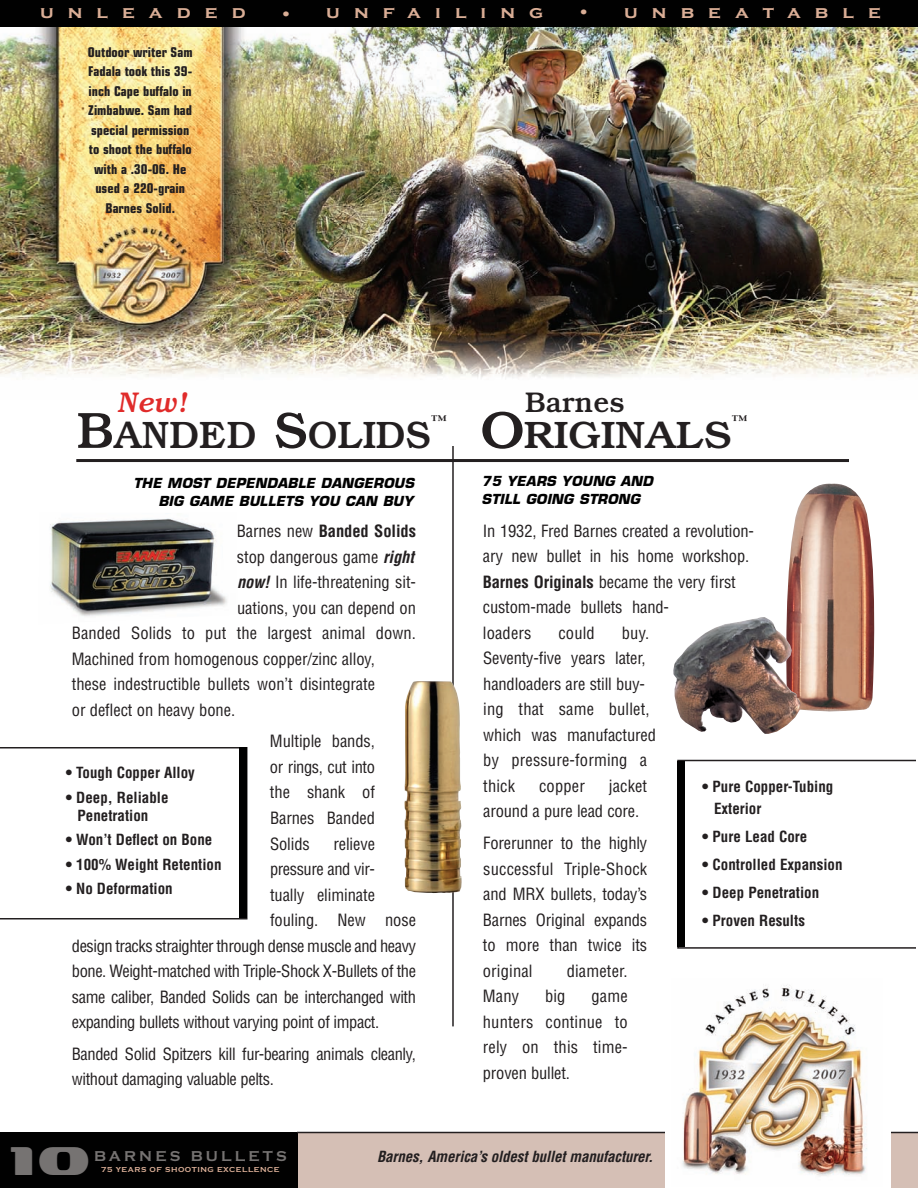
<style>
.page{position:relative;width:918px;height:1188px;background:#fff}
.page>*{position:absolute;margin:0;border:0;box-sizing:border-box;transform-origin:0 0}
.t1{font:40.65px "Sofachrome";color:#767372}
.t2{font:500 38.25px "Bookman";color:#231f20}
.t3{font:500 38.25px "Bookman";color:#231f20;scale:1.1 1}
.t4{font:500 28.5px "Bookman";color:#231f20}
.t5{font:italic 500 28.5px "Bookman";color:#e02b2a}
.t6{font:700 18px "Copperplate Gothic";letter-spacing:.715em;color:#daae96;scale:1.1 1}
.t7{font:condensed 16.5px/25.5px "Helvetica";letter-spacing:-.01em;color:#231f20}
.t8{font:700 condensed 16.5px "Helvetica";letter-spacing:-.005em;color:#231f20}
.t9{font:condensed 16.5px "Helvetica";letter-spacing:.01em;color:#231f20}
.t10{font:700 condensed 15px/22.5px "Helvetica";color:#231f20}
.t11{font:italic 700 condensed 15px "Helvetica";letter-spacing:-.01em;color:#231f20}
.t12{font:700 14.85px "Copperplate Gothic";letter-spacing:.215em;color:#767372}
.t13{font:500 14.25px "Bookman";color:#231f20;scale:1.1 1}
.t14{font:700 condensed 13.5px/19.5px "Eurostile";color:#231f20;text-align:center}
.t15{font:italic 700 13.5px/18px "Eurostile";letter-spacing:.015em;color:#010101}
.t16{font:700 7.5px "Copperplate Gothic";letter-spacing:.07em;color:#daae96}
.s1{font-size:51px}
.s2{font-weight:400}
.s3{font-weight:700;font-style:italic}
.s4{font-size:52.5px}
.s5{font-weight:700}
</style>
<div class="page">
<hr style="left:452px;top:421px;width:2px;height:605px;background:#231f20">
<div style="left:0;top:0;width:918px;height:446px;background:#fff"></div>
<img style="left:0;top:27px;width:918px;height:351px">
<div style="left:297px;top:1133px;width:621px;height:55px;background:#d5bfb5"></div>
<div style="left:0;top:0;width:918px;height:27px;background:#010101"></div>
<div style="left:0;top:1132px;width:298px;height:56px;background:#010101"></div>
<hr style="left:76px;top:459px;width:773px;height:3px;background:#231f20">
<div style="left:677px;top:760px;width:241px;height:189px;border:2px solid #231f20"></div>
<svg style="left:0;top:747px;width:248px;height:173px"></svg>
<div style="left:239px;top:748px;width:8px;height:170px;background:#010101"></div>
<div style="left:677px;top:761px;width:8px;height:186px;background:#010101"></div>
<img style="left:404px;top:681px;width:58px;height:213px">
<img style="left:786px;top:483px;width:89px;height:228px">
<img style="left:673px;top:617px;width:128px;height:117px">
<hr style="left:916px;top:716px;width:2px;height:393px;background:#fff">
<hr style="left:297px;top:1132px;width:621px;height:1px;background:#231f20">
<img style="left:50px;top:518px;width:177px;height:99px">
<div style="left:665px;top:977px;width:226px;height:211px;background:#fff"></div>
<img style="left:682px;top:985px;width:185px;height:191px">
<p class="t6" style="left:40px;top:2px;width:188px">unleaded</p>
<p class="t6" style="left:279px;top:2px;width:242px">• unfailing</p>
<p class="t6" style="left:577px;top:2px;width:277px">• unbeatable</p>
<p class="t14" style="left:88px;top:43px;width:106px">Outdoor writer Sam<br>Fadala took this 39- inch Cape buffalo in<br>Zimbabwe. Sam had special permission to shoot the buffalo with a .30-06. He used a 220-grain<br>Barnes Solid.</p>
<h3 class="t5" style="left:118px;top:393px;width:71px">New!</h3>
<h2 class="t2" style="left:77px;top:422px;width:355px"><span class="s1">B</span>ANDED <span class="s1">S</span>OLIDS</h2>
<p class="t13" style="left:431px;top:415px;width:16px">™</p>
<p class="t15" style="left:133px;top:475px;width:282px;text-align:right">THE MOST DEPENDABLE DANGEROUS<br>BIG GAME BULLETS YOU CAN BUY</p>
<p class="t8" style="left:237px;top:522px;width:181px"><span class="s2">Barnes new</span> Banded Solids</p>
<p class="t7" style="left:237px;top:544px;width:179px">stop dangerous game <span class="s3">right</span></p>
<p class="t7" style="left:237px;top:570px;width:180px"><span class="s3">now!</span> In life-threatening sit-</p>
<p class="t7" style="left:237px;top:595px;width:180px">uations, you can depend on</p>
<p class="t7" style="left:72px;top:621px;width:346px">Banded Solids to put the largest animal down.</p>
<p class="t7" style="left:72px;top:646px;width:305px">Machined from homogenous copper/zinc alloy,</p>
<p class="t7" style="left:72px;top:672px;width:305px">these indestructible bullets won’t disintegrate</p>
<p class="t7" style="left:72px;top:697px;width:165px">or deflect on heavy bone.</p>
<p class="t7" style="left:270px;top:729px;width:107px;text-align:justify">Multiple bands, or rings, cut into the shank of Barnes Banded Solids</p>
<p class="t10" style="left:66px;top:762px;width:131px">• Tough Copper Alloy</p>
<p class="t10" style="left:66px;top:788px;width:104px;line-height:18.8px;text-align:center">• Deep, Reliable<br>Penetration</p>
<p class="t10" style="left:66px;top:829px;width:148px">• Won’t Deflect on Bone</p>
<p class="t10" style="left:66px;top:853px;width:157px">• 100% Weight Retention</p>
<p class="t10" style="left:66px;top:877px;width:109px">• No Deformation</p>
<p class="t7" style="left:333px;top:831px;width:43px">relieve</p>
<p class="t7" style="left:270px;top:857px;width:107px">pressure and vir-</p>
<p class="t7" style="left:270px;top:882px;width:107px">tually eliminate</p>
<p class="t7" style="left:270px;top:908px;width:148px">fouling. New nose</p>
<p class="t7" style="left:72px;top:933px;width:346px">design tracks straighter through dense muscle and heavy</p>
<p class="t7" style="left:72px;top:959px;width:346px">bone. Weight-matched with Triple-Shock X-Bullets of the</p>
<p class="t7" style="left:72px;top:984px;width:346px">same caliber, Banded Solids can be interchanged with</p>
<p class="t7" style="left:72px;top:1010px;width:309px">expanding bullets without varying point of impact.</p>
<p class="t7" style="left:72px;top:1042px;width:346px">Banded Solid Spitzers kill fur-bearing animals cleanly, without damaging valuable pelts.</p>
<h3 class="t4" style="left:525px;top:393px;width:101px">Barnes</h3>
<h2 class="t3" style="left:480px;top:422px;width:231px"><span class="s4">O</span>RIGINALS</h2>
<p class="t13" style="left:732px;top:415px;width:16px">™</p>
<p class="t15" style="left:482px;top:474px;width:173px">75 YEARS YOUNG AND<br>STILL GOING STRONG</p>
<p class="t7" style="left:483px;top:518px;width:273px">In 1932, Fred Barnes created a revolution&shy;ary new bullet in his home workshop.<br><span class="s5">Barnes Originals</span> became the very first custom-made bullets hand-<br>loaders</p>
<p class="t7" style="left:483px;top:620px;width:174px;text-indent:139px">buy.<br>Seventy-five years later, handloaders are still buy&shy;ing that same bullet, which was manufactured by pressure-forming a thick</p>
<p class="t7" style="left:558px;top:620px;width:38px">could</p>
<p class="t7" style="left:483px;top:773px;width:165px;text-indent:126px">jacket around a pure lead core.</p>
<p class="t7" style="left:483px;top:831px;width:166px;text-align:justify">Forerunner to the highly successful Triple-Shock and MRX bullets, today’s Barnes Original expands to more than twice its original</p>
<p class="t10" style="left:714px;top:776px;width:121px;text-indent:-12px">• Pure Copper-Tubing<br>Exterior</p>
<p class="t10" style="left:702px;top:826px;width:107px">• Pure Lead Core</p>
<p class="t10" style="left:702px;top:854px;width:142px">• Controlled Expansion</p>
<p class="t10" style="left:702px;top:882px;width:119px">• Deep Penetration</p>
<p class="t10" style="left:702px;top:910px;width:104px">• Proven Results</p>
<p class="t7" style="left:539px;top:773px;width:47px">copper</p>
<p class="t9" style="left:567px;top:961px;width:63px">diameter.</p>
<p class="t7" style="left:483px;top:984px;width:38px">Many</p>
<p class="t7" style="left:545px;top:984px;width:22px">big</p>
<p class="t7" style="left:483px;top:984px;width:146px;text-align:justify;text-indent:109px">game hunters continue to rely on this time&shy;proven bullet.</p>
<h1 class="t1" style="left:10px;top:1141px;width:80px">10</h1>
<p class="t12" style="left:94px;top:1147px;width:194px">BARNES BULLETS</p>
<p class="t16" style="left:101px;top:1165px;width:180px">75 YEARS OF SHOOTING EXCELLENCE</p>
<p class="t11" style="left:377px;top:1148px;width:278px">Barnes, America’s oldest bullet manufacturer.</p>
</div>
